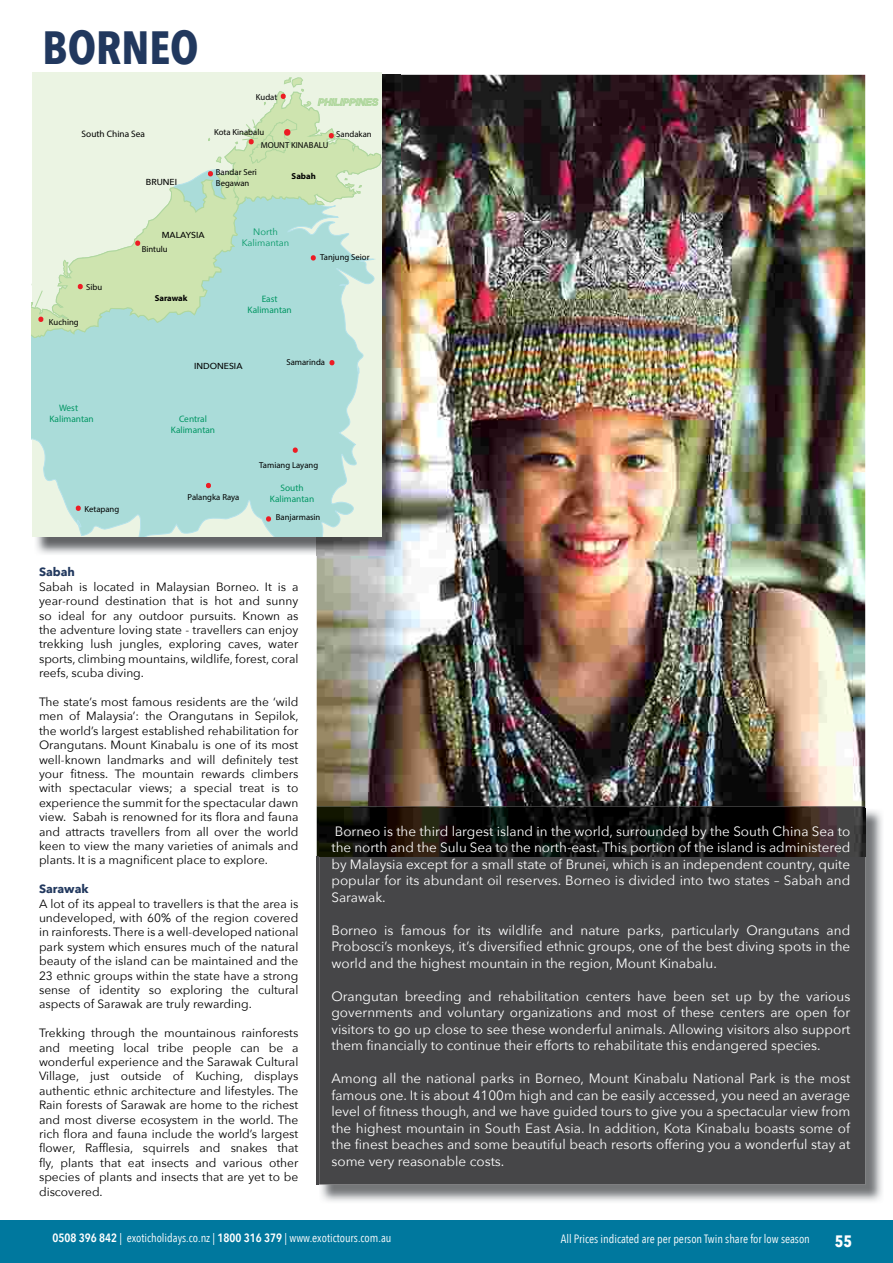
<style>
.page{position:relative;width:893px;height:1263px;background:#fff}
.page>*{position:absolute;margin:0;border:0;box-sizing:border-box;transform-origin:0 0}
.t1{font:700 46.5px "Avenir Next Condensed";color:#21385e}
.t2{font:700 16.5px "Avenir Next Condensed";color:#fff}
.t3{font:13.5px/16.5px "Avenir Next";color:#fff;text-align:justify}
.t4{font:12px/14.4px "Avenir Next";color:#000;text-align:justify}
.t5{font:12px "Avenir Next Condensed";color:#fff}
.t6{font:700 12px "Avenir Next";color:#21385e}
.t7{font:9.3px/11.2px "Myriad Pro";color:#019663;text-align:center}
.t8{font:9.3px/11.2px "Avenir Next";color:#019663;text-align:center}
.t9{font:9.3px "Myriad Pro";color:#000}
.t10{font:8.7px/10.4px "Myriad Pro";color:#000}
.t11{font:500 8.7px "Avenir Next";color:#000}
.t12{font:700 8.7px "Myriad Pro";color:#000}
.s1{font-weight:600}
</style>
<div class="page">
<div style="left:0;top:1221px;width:893px;height:42px;background:#00789e"></div>
<img style="left:317px;top:75px;width:548px;height:731px">
<img style="left:319px;top:809px;width:563px;height:393px">
<hr style="left:317px;top:856px;width:2px;height:328px;background:#464547">
<img style="left:317px;top:806px;width:548px;height:50px">
<div style="left:319px;top:856px;width:546px;height:328px;background:#464648"></div>
<img style="left:319px;top:809px;width:546px;height:47px">
<img style="left:36px;top:74px;width:364px;height:481px">
<img style="left:317px;top:75px;width:83px;height:480px">
<svg style="left:32px;top:338px;width:343px;height:199px;background:#b3dfda"></svg>
<svg style="left:32px;top:77px;width:350px;height:261px;background:#d2e9d1"></svg>
<svg style="left:75px;top:506px;width:7px;height:5px"></svg>
<svg style="left:205px;top:483px;width:7px;height:5px"></svg>
<svg style="left:265px;top:516px;width:7px;height:6px"></svg>
<svg style="left:292px;top:447px;width:7px;height:6px"></svg>
<svg style="left:329px;top:360px;width:6px;height:5px"></svg>
<h1 class="t1" style="left:43px;top:19px;width:158px">BORNEO</h1>
<p class="t9" style="left:82px;top:128px;width:65px">South China Sea</p>
<p class="t11" style="left:146px;top:175px;width:33px">BRUNEI</p>
<p class="t10" style="left:256px;top:92px;width:23px">Kudat</p>
<p class="t10" style="left:214px;top:126px;width:52px">Kota Kinabalu</p>
<p class="t10" style="left:336px;top:129px;width:37px">Sandakan</p>
<p class="t10" style="left:261px;top:140px;width:69px">MOUNT KINABALU</p>
<p class="t10" style="left:216px;top:167px;width:43px">Bandar Seri<br>Begawan</p>
<p class="t12" style="left:292px;top:171px;width:26px">Sabah</p>
<p class="t10" style="left:86px;top:282px;width:18px">Sibu</p>
<p class="t10" style="left:49px;top:317px;width:31px">Kuching</p>
<p class="t11" style="left:162px;top:227px;width:44px">MALAYSIA</p>
<p class="t10" style="left:142px;top:244px;width:28px">Bintulu</p>
<p class="t12" style="left:155px;top:292px;width:34px">Sarawak</p>
<p class="t8" style="left:242px;top:226px;width:49px">North<br>Kalimantan</p>
<p class="t7" style="left:247px;top:293px;width:46px">East<br>Kalimantan</p>
<p class="t10" style="left:320px;top:252px;width:51px">Tanjung Seior</p>
<p class="t7" style="left:49px;top:402px;width:46px;text-align:left;text-indent:10px">West<br>Kalimantan</p>
<p class="t10" style="left:84px;top:503px;width:36px">Ketapang</p>
<p class="t11" style="left:194px;top:359px;width:50px">INDONESIA</p>
<p class="t10" style="left:286px;top:357px;width:40px">Samarinda</p>
<p class="t7" style="left:171px;top:413px;width:46px">Central<br>Kalimantan</p>
<p class="t10" style="left:188px;top:491px;width:53px">Palangka Raya</p>
<p class="t10" style="left:259px;top:459px;width:61px">Tamiang Layang</p>
<p class="t7" style="left:270px;top:482px;width:46px">South<br>Kalimantan</p>
<p class="t10" style="left:276px;top:511px;width:46px">Banjarmasin</p>
<p class="t6" style="left:39px;top:562px;width:37px">Sabah</p>
<p class="t4" style="left:39px;top:579px;width:261px">Sabah is located in Malaysian Borneo. It is a year-round destination that is hot and sunny so ideal for any outdoor pursuits. Known as the adventure loving state - travellers can enjoy trekking lush jungles, exploring caves, water sports, climbing mountains, wildlife, forest, coral reefs, scuba diving.</p>
<p class="t4" style="left:39px;top:694px;width:261px">The state’s most famous residents are the ‘wild men of Malaysia’: the Orangutans in Sepilok, the world’s largest established rehabilitation for Orangutans. Mount Kinabalu is one of its most well-known landmarks and will definitely test your fitness. The mountain rewards climbers with spectacular views; a special treat is to experience the summit for the spectacular dawn view. Sabah is renowned for its flora and fauna and attracts travellers from all over the world keen to view the many varieties of animals and plants. It is a magnificent place to explore.</p>
<p class="t6" style="left:39px;top:878px;width:51px">Sarawak</p>
<p class="t4" style="left:39px;top:896px;width:261px">A lot of its appeal to travellers is that the area is undeveloped, with 60% of the region covered in rainforests. There is a well-developed national park system which ensures much of the natural beauty of the island can be maintained and the 23 ethnic groups within the state have a strong sense of identity so exploring the cultural aspects of Sarawak are truly rewarding.</p>
<p class="t4" style="left:39px;top:1025px;width:261px">Trekking through the mountainous rainforests and meeting local tribe people can be a wonderful experience and the Sarawak Cultural Village, just outside of Kuching, displays authentic ethnic architecture and lifestyles. The Rain forests of Sarawak are home to the richest and most diverse ecosystem in the world. The rich flora and fauna include the world’s largest flower, Rafflesia, squirrels and snakes that fly, plants that eat insects and various other species of plants and insects that are yet to be discovered.</p>
<p class="t3" style="left:331px;top:822px;width:520px">Borneo is the third largest island in the world, surrounded by the South China Sea to the north and the Sulu Sea to the north-east. This portion of the island is administered by Malaysia except for a small state of Brunei, which is an independent country, quite popular for its abundant oil reserves. Borneo is divided into two states – Sabah and Sarawak.</p>
<p class="t3" style="left:331px;top:921px;width:520px">Borneo is famous for its wildlife and nature parks, particularly Orangutans and Probosci’s monkeys, it’s diversified ethnic groups, one of the best diving spots in the world and the highest mountain in the region, Mount Kinabalu.</p>
<p class="t3" style="left:331px;top:987px;width:520px">Orangutan breeding and rehabilitation centers have been set up by the various governments and voluntary organizations and most of these centers are open for visitors to go up close to see these wonderful animals. Allowing visitors also support them financially to continue their efforts to rehabilitate this endangered species.</p>
<p class="t3" style="left:331px;top:1070px;width:520px">Among all the national parks in Borneo, Mount Kinabalu National Park is the most famous one. It is about 4100m high and can be easily accessed, you need an average level of fitness though, and we have guided tours to give you a spectacular view from the highest mountain in South East Asia. In addition, Kota Kinabalu boasts some of the finest beaches and some beautiful beach resorts offering you a wonderful stay at some very reasonable costs.</p>
<p class="t5" style="left:53px;top:1228px;width:341px"><span class="s1">0508 396 842</span> | exoticholidays.co.nz | <span class="s1">1800 316 379</span> | www.exotictours.com.au</p>
<p class="t5" style="left:561px;top:1228px;width:251px">All Prices indicated are per person Twin share for low season</p>
<h2 class="t2" style="left:835px;top:1231px;width:19px">55</h2>
</div>
